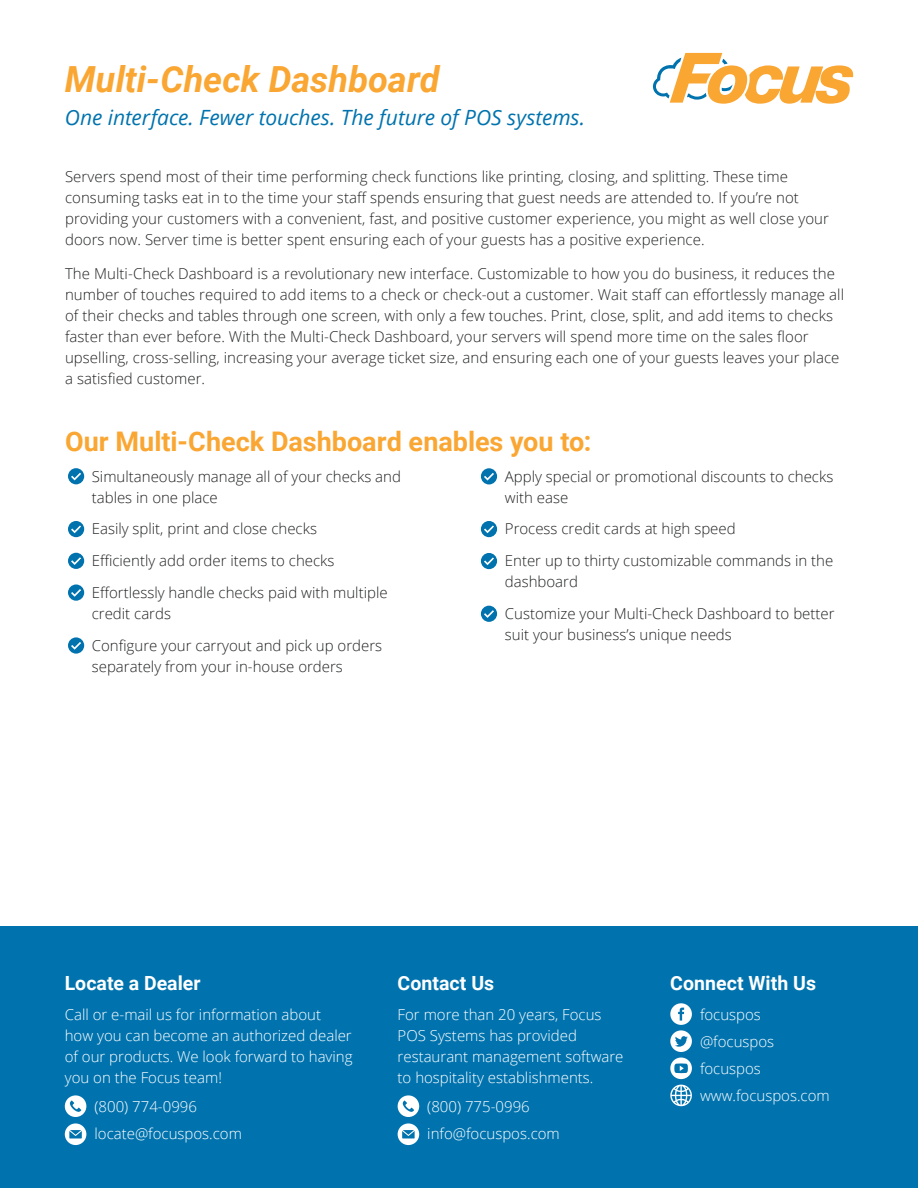
<style>
.page{position:relative;width:918px;height:1188px;background:#fff}
.page>*{position:absolute;margin:0;border:0;box-sizing:border-box;transform-origin:0 0}
.t1{font:italic 700 36px "Roboto";color:#faa633}
.t2{font:700 27px "Roboto";color:#faa633}
.t3{font:italic 21px "Open Sans";letter-spacing:-.005em;color:#0073ae}
.t4{font:700 19.5px "Roboto";color:#fff}
.t5{font:300 15px/21px "Open Sans";letter-spacing:.005em;color:#212223}
.t6{font:300 15px/21px "Open Sans";color:#fff}
</style>
<div class="page">
<svg style="left:653px;top:53px;width:201px;height:51px"></svg>
<div style="left:0;top:927px;width:918px;height:261px;background:#0073ae"></div>
<svg style="left:670px;top:1003px;width:22px;height:49px"></svg>
<svg style="left:670px;top:1058px;width:22px;height:49px"></svg>
<svg style="left:397px;top:1095px;width:22px;height:50px"></svg>
<svg style="left:64px;top:1095px;width:22px;height:50px"></svg>
<svg style="left:68px;top:468px;width:16px;height:16px"></svg>
<svg style="left:68px;top:521px;width:16px;height:16px"></svg>
<svg style="left:68px;top:553px;width:16px;height:16px"></svg>
<svg style="left:68px;top:584px;width:16px;height:17px"></svg>
<svg style="left:68px;top:637px;width:16px;height:17px"></svg>
<svg style="left:481px;top:468px;width:16px;height:16px"></svg>
<svg style="left:481px;top:521px;width:16px;height:16px"></svg>
<svg style="left:481px;top:553px;width:16px;height:16px"></svg>
<svg style="left:481px;top:606px;width:16px;height:16px"></svg>
<p class="t1" style="left:65px;top:54px;width:376px">Multi-Check Dashboard</p>
<p class="t3" style="left:65px;top:103px;width:522px">One interface. Fewer touches. The future of POS systems.</p>
<p class="t5" style="left:65px;top:166px;width:765px">Servers spend most of their time performing check functions like printing, closing, and splitting. These time consuming tasks eat in to the time your staff spends ensuring that guest needs are attended to. If you’re not providing your customers with a convenient, fast, and positive customer experience, you might as well close your doors now. Server time is better spent ensuring each of your guests has a positive experience.</p>
<p class="t5" style="left:65px;top:263px;width:781px">The Multi-Check Dashboard is a revolutionary new interface. Customizable to how you do business, it reduces the number of touches required to add items to a check or check-out a customer. Wait staff can effortlessly manage all of their checks and tables through one screen, with only a few touches. Print, close, split, and add items to checks faster than ever before. With the Multi-Check Dashboard, your servers will spend more time on the sales floor upselling, cross-selling, increasing your average ticket size, and ensuring each one of your guests leaves your place a satisfied customer.</p>
<p class="t2" style="left:65px;top:422px;width:528px">Our Multi-Check Dashboard enables you to:</p>
<p class="t5" style="left:92px;top:465px;width:311px;text-indent:-14px">• Simultaneously manage all of your checks and tables in one place</p>
<p class="t5" style="left:78px;top:518px;width:240px">• Easily split, print and close checks</p>
<p class="t5" style="left:78px;top:550px;width:258px">• Efficiently add order items to checks</p>
<p class="t5" style="left:92px;top:582px;width:297px;text-indent:-14px">• Effortlessly handle checks paid with multiple credit cards</p>
<p class="t5" style="left:92px;top:634px;width:292px;text-indent:-14px">• Configure your carryout and pick up orders separately from your in-house orders</p>
<p class="t5" style="left:505px;top:465px;width:330px;text-indent:-14px">• Apply special or promotional discounts to checks with ease</p>
<p class="t5" style="left:491px;top:518px;width:246px">• Process credit cards at high speed</p>
<p class="t5" style="left:505px;top:550px;width:330px;text-indent:-14px">• Enter up to thirty customizable commands in the dashboard</p>
<p class="t5" style="left:505px;top:603px;width:331px;text-indent:-14px">• Customize your Multi-Check Dashboard to better suit your business’s unique needs</p>
<p class="t4" style="left:65px;top:969px;width:137px">Locate a Dealer</p>
<p class="t6" style="left:65px;top:1003px;width:289px">Call or e-mail us for information about how you can become an authorized dealer of our products. We look forward to having you on the Focus team!</p>
<p class="t6" style="left:94px;top:1096px;width:104px">(800) 774-0996</p>
<p class="t6" style="left:94px;top:1123px;width:149px">locate@focuspos.com</p>
<p class="t4" style="left:398px;top:969px;width:98px">Contact Us</p>
<p class="t6" style="left:398px;top:1003px;width:227px">For more than 20 years, Focus<br>POS Systems has provided restaurant management software to hospitality establishments.</p>
<p class="t6" style="left:427px;top:1096px;width:104px">(800) 775-0996</p>
<p class="t6" style="left:427px;top:1123px;width:134px">info@focuspos.com</p>
<p class="t4" style="left:670px;top:969px;width:147px">Connect With Us</p>
<p class="t6" style="left:700px;top:1003px;width:62px">focuspos</p>
<p class="t6" style="left:700px;top:1030px;width:76px">@focuspos</p>
<p class="t6" style="left:700px;top:1058px;width:62px">focuspos</p>
<p class="t6" style="left:700px;top:1085px;width:131px">www.focuspos.com</p>
</div>
